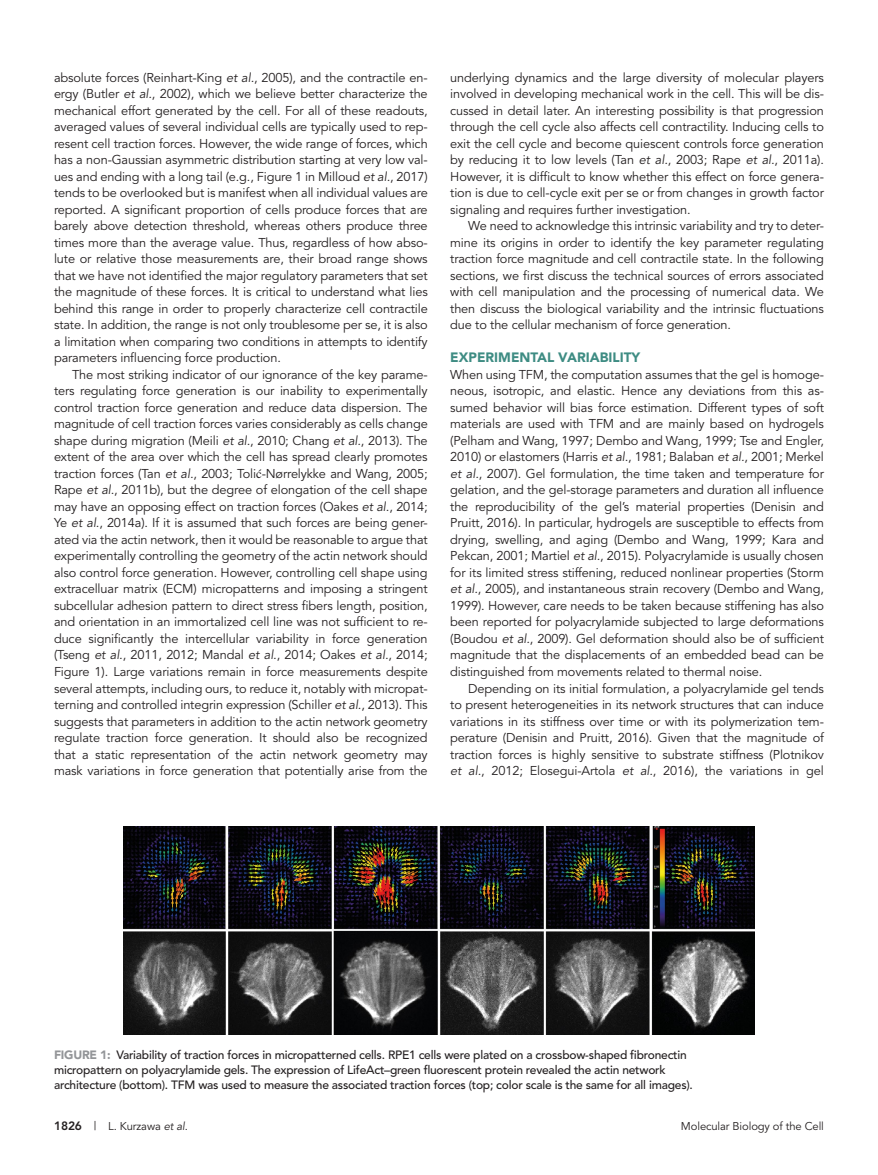
<style>
.page{position:relative;width:878px;height:1175px;background:#fff}
.page>*{position:absolute;margin:0;border:0;box-sizing:border-box;transform-origin:0 0}
.t1{font:900 13.5px "Avenir";color:#3e8c83}
.Para{font:12.75px/16.5px "Avenir";letter-spacing:-.01em;color:#231f20;text-align:justify}
.ParaFL{font:12.75px/16.5px "Avenir";letter-spacing:-.01em;color:#231f20;text-align:justify}
.FigCaption_35_5p{font:500 12px/15px "Avenir";letter-spacing:-.02em;color:#231f20}
.ParaFL-2{font:11.25px "Avenir";letter-spacing:-.01em;color:#231f20}
.s1{font-style:italic}
.s2{font-family:"STIX"}
.s3{font-weight:900;color:#939598}
.s4{font-weight:800;font-size:12px}
.s5{font-size:12px}
</style>
<div class="page">
<img style="left:124px;top:827px;width:630px;height:207px">
<p class="ParaFL" style="left:54px;top:69px;width:375px">absolute forces (Reinhart-King <span class="s1">et al.</span>, 2005), and the contractile en&shy;ergy (Butler <span class="s1">et al.</span>, 2002), which we believe better characterize the mechanical effort generated by the cell. For all of these readouts, averaged values of several individual cells are typically used to rep&shy;resent cell traction forces. However, the wide range of forces, which has a non-Gaussian asymmetric distribution starting at very low val&shy;ues and ending with a long tail (e.g., Figure 1 in Milloud <span class="s1">et al.</span>, 2017) tends to be overlooked but is manifest when all individual values are reported. A significant proportion of cells produce forces that are barely above detection threshold, whereas others produce three times more than the average value. Thus, regardless of how abso&shy;lute or relative those measurements are, their broad range shows that we have not identified the major regulatory parameters that set the magnitude of these forces. It is critical to understand what lies behind this range in order to properly characterize cell contractile state. In addition, the range is not only troublesome per se, it is also a limitation when comparing two conditions in attempts to identify parameters influencing force production.</p>
<p class="Para" style="left:54px;top:366px;width:375px;text-indent:18px">The most striking indicator of our ignorance of the key parame&shy;ters regulating force generation is our inability to experimentally control traction force generation and reduce data dispersion. The magnitude of cell traction forces varies considerably as cells change shape during migration (Meili <span class="s1">et al.</span>, 2010; Chang <span class="s1">et al.</span>, 2013). The extent of the area over which the cell has spread clearly promotes traction forces (Tan <span class="s1">et al.</span>, 2003; Toli<span class="s2">ć</span>-Nørrelykke and Wang, 2005; Rape <span class="s1">et al.</span>, 2011b), but the degree of elongation of the cell shape may have an opposing effect on traction forces (Oakes <span class="s1">et al.</span>, 2014; Ye <span class="s1">et al.</span>, 2014a). If it is assumed that such forces are being gener&shy;ated via the actin network, then it would be reasonable to argue that experimentally controlling the geometry of the actin network should also control force generation. However, controlling cell shape using extracelluar matrix (ECM) micropatterns and imposing a stringent subcellular adhesion pattern to direct stress fibers length, position, and orientation in an immortalized cell line was not sufficient to re&shy;duce significantly the intercellular variability in force generation (Tseng <span class="s1">et al.</span>, 2011, 2012; Mandal <span class="s1">et al.</span>, 2014; Oakes <span class="s1">et al.</span>, 2014; Figure 1). Large variations remain in force measurements despite several attempts, including ours, to reduce it, notably with micropat&shy;terning and controlled integrin expression (Schiller <span class="s1">et al.</span>, 2013). This suggests that parameters in addition to the actin network geometry regulate traction force generation. It should also be recognized that a static representation of the actin network geometry may mask variations in force generation that potentially arise from the</p>
<p class="Para" style="left:450px;top:69px;width:375px">underlying dynamics and the large diversity of molecular players involved in developing mechanical work in the cell. This will be dis&shy;cussed in detail later. An interesting possibility is that progression through the cell cycle also affects cell contractility. Inducing cells to exit the cell cycle and become quiescent controls force generation by reducing it to low levels (Tan <span class="s1">et al.</span>, 2003; Rape <span class="s1">et al.</span>, 2011a).<br>However, it is difficult to know whether this effect on force genera&shy;tion is due to cell-cycle exit per se or from changes in growth factor signaling and requires further investigation.</p>
<p class="Para" style="left:450px;top:218px;width:375px;text-indent:18px">We need to acknowledge this intrinsic variability and try to deter&shy;mine its origins in order to identify the key parameter regulating traction force magnitude and cell contractile state. In the following sections, we first discuss the technical sources of errors associated with cell manipulation and the processing of numerical data. We then discuss the biological variability and the intrinsic fluctuations due to the cellular mechanism of force generation.</p>
<h1 class="t1" style="left:450px;top:349px;width:191px">EXPERIMENTAL VARIABILITY</h1>
<p class="ParaFL" style="left:450px;top:366px;width:375px">When using TFM, the computation assumes that the gel is homoge&shy;neous, isotropic, and elastic. Hence any deviations from this as&shy;sumed behavior will bias force estimation. Different types of soft materials are used with TFM and are mainly based on hydrogels (Pelham and Wang, 1997; Dembo and Wang, 1999; Tse and Engler, 2010) or elastomers (Harris <span class="s1">et al.</span>, 1981; Balaban <span class="s1">et al.</span>, 2001; Merkel <span class="s1">et al.</span>, 2007). Gel formulation, the time taken and temperature for gelation, and the gel-storage parameters and duration all influence the reproducibility of the gel’s material properties (Denisin and Pruitt, 2016). In particular, hydrogels are susceptible to effects from drying, swelling, and aging (Dembo and Wang, 1999; Kara and Pekcan, 2001; Martiel <span class="s1">et al.</span>, 2015). Polyacrylamide is usually chosen for its limited stress stiffening, reduced nonlinear properties (Storm <span class="s1">et al.</span>, 2005), and instantaneous strain recovery (Dembo and Wang, 1999). However, care needs to be taken because stiffening has also been reported for polyacrylamide subjected to large deformations (Boudou <span class="s1">et al.</span>, 2009). Gel deformation should also be of sufficient magnitude that the displacements of an embedded bead can be distinguished from movements related to thermal noise.</p>
<p class="Para" style="left:450px;top:680px;width:375px;text-indent:18px">Depending on its initial formulation, a polyacrylamide gel tends to present heterogeneities in its network structures that can induce variations in its stiffness over time or with its polymerization tem&shy;perature (Denisin and Pruitt, 2016). Given that the magnitude of traction forces is highly sensitive to substrate stiffness (Plotnikov <span class="s1">et al.</span>, 2012; Elosegui-Artola <span class="s1">et al.</span>, 2016), the variations in gel</p>
<p class="FigCaption_35_5p" style="left:54px;top:1048px;width:640px"><span class="s3">FIGURE 1:</span> Variability of traction forces in micropatterned cells. RPE1 cells were plated on a crossbow-shaped fibronectin micropattern on polyacrylamide gels. The expression of LifeAct–green fluorescent protein revealed the actin network architecture (bottom). TFM was used to measure the associated traction forces (top; color scale is the same for all images).</p>
<p class="ParaFL-2" style="left:54px;top:1119px;width:135px"><span class="s4">1826</span> <span class="s5">|</span> L. Kurzawa <span class="s1">et al</span>.</p>
<p class="ParaFL-2" style="left:681px;top:1119px;width:144px">Molecular Biology of the Cell</p>
</div>
